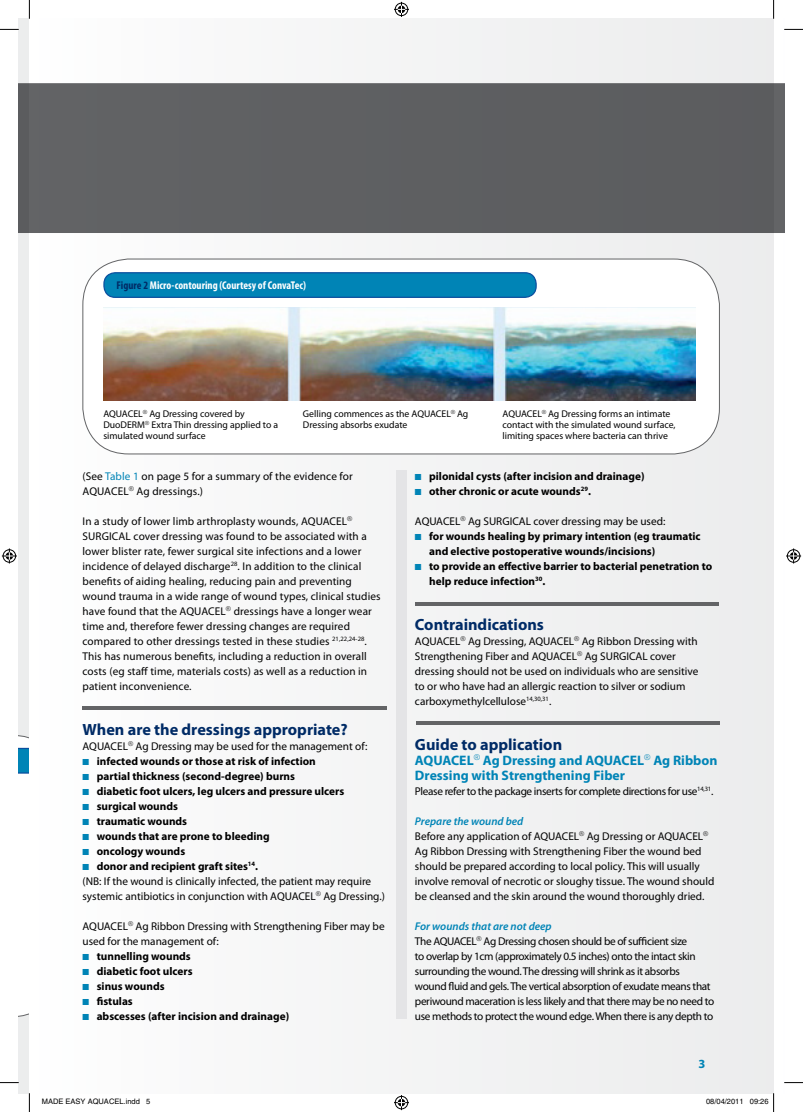
<style>
.page{position:relative;width:803px;height:1112px;background:#fff}
.page>*{position:absolute;margin:0;border:0;box-sizing:border-box;transform-origin:0 0}
.t1{font:700 16.25px "Myriad Pro";color:#002b66}
.t2{font:700 13.75px/15px "Myriad Pro";color:#0084b6}
.t3{font:700 12.5px "Myriad Pro";color:#0084b6}
.t4{font:11.25px/15px "Myriad Pro";color:#000}
.t5{font:700 11.25px/15px "Myriad Pro";color:#000}
.t6{font:11.25px/15px "Myriad Pro";letter-spacing:-.03em;color:#000}
.t7{font:700 condensed 11.25px "Myriad Pro";color:#fff}
.t8{font:9.75px/11.2px "Myriad Pro";color:#000}
.t9{font:7.5px "Helvetica";color:#000}
.s1{color:#002b66}
.s2{color:#0084b6}
.s3{font-weight:700}
.s4{font-weight:600;font-style:italic;color:#0084b6}
</style>
<div class="page">
<div style="left:19px;top:19px;width:10px;height:1073px;background:#eceded"></div>
<svg style="left:19px;top:734px;width:10px;height:282px"></svg>
<div style="left:30px;top:19px;width:744px;height:1073px;background:#f4f4f4"></div>
<div style="left:396px;top:470px;width:11px;height:548px;background:#e4e4e6"></div>
<div style="left:83px;top:259px;width:636px;height:195px;background:#fff;border-radius:46px"></div>
<div style="left:83px;top:259px;width:637px;height:195px;border:1px solid #636466;border-radius:46px"></div>
<img style="left:103px;top:307px;width:592px;height:94px">
<div style="left:104px;top:273px;width:432px;height:24px;background:#0084b6;border-radius:11px"></div>
<div style="left:103px;top:272px;width:434px;height:26px;border:1px solid #0b4f9f;border-radius:11px"></div>
<div style="left:19px;top:83px;width:765px;height:150px;background:#5e5f62"></div>
<hr style="left:416px;top:721px;width:304px;height:3px;background:#636466">
<hr style="left:83px;top:706px;width:304px;height:4px;background:#636466">
<hr style="left:415px;top:602px;width:303px;height:3px;background:#636466">
<svg style="left:0;top:29px;width:19px;height:1px"></svg>
<svg style="left:784px;top:29px;width:19px;height:1px"></svg>
<svg style="left:0;top:1081px;width:19px;height:2px"></svg>
<svg style="left:784px;top:1082px;width:19px;height:1px"></svg>
<svg style="left:29px;top:0;width:1px;height:19px"></svg>
<svg style="left:29px;top:1093px;width:1px;height:18px"></svg>
<svg style="left:773px;top:0;width:1px;height:19px"></svg>
<svg style="left:394px;top:2px;width:15px;height:15px"></svg>
<svg style="left:394px;top:1095px;width:15px;height:14px"></svg>
<svg style="left:2px;top:548px;width:15px;height:15px"></svg>
<svg style="left:786px;top:548px;width:15px;height:15px"></svg>
<svg style="left:684px;top:1092px;width:59px;height:2px"></svg>
<svg style="left:750px;top:1092px;width:24px;height:19px"></svg>
<p class="t7" style="left:117px;top:278px;width:191px"><span class="s1">Figure 2</span> Micro-contouring (Courtesy of ConvaTec)</p>
<p class="t8" style="left:103px;top:407px;width:176px">AQUACEL<sup>®</sup> Ag Dressing covered by<br>DuoDERM<sup>®</sup> Extra Thin dressing applied to a simulated wound surface</p>
<p class="t8" style="left:303px;top:407px;width:167px">Gelling commences as the AQUACEL<sup>®</sup> Ag<br>Dressing absorbs exudate</p>
<p class="t8" style="left:503px;top:407px;width:174px">AQUACEL<sup>®</sup> Ag Dressing forms an intimate contact with the simulated wound surface, limiting spaces where bacteria can thrive</p>
<p class="t4" style="left:83px;top:468px;width:272px">(See <span class="s2">Table 1</span> on page 5 for a summary of the evidence for<br>AQUACEL<sup>®</sup> Ag dressings.)</p>
<p class="t4" style="left:83px;top:513px;width:300px">In a study of lower limb arthroplasty wounds, AQUACEL<sup>® </sup>SURGICAL cover dressing was found to be associated with a lower blister rate, fewer surgical site infections and a lower incidence of delayed discharge<sup>28</sup>. In addition to the clinical benefits of aiding healing, reducing pain and preventing wound trauma in a wide range of wound types, clinical studies have found that the AQUACEL<sup>®</sup> dressings have a longer wear time and, therefore fewer dressing changes are required compared to other dressings tested in these studies <sup>21,22,24-28</sup>.<br>This has numerous benefits, including a reduction in overall costs (eg staff time, materials costs) as well as a reduction in patient inconvenience.</p>
<h1 class="t1" style="left:83px;top:718px;width:267px">When are the dressings appropriate?</h1>
<p class="t4" style="left:83px;top:738px;width:286px">AQUACEL<sup>®</sup> Ag Dressing may be used for the management of:</p>
<p class="t5" style="left:83px;top:753px;width:235px"><span class="s2">■</span> infected wounds or those at risk of infection</p>
<p class="t5" style="left:83px;top:768px;width:214px"><span class="s2">■</span> partial thickness (second-degree) burns</p>
<p class="t5" style="left:83px;top:783px;width:263px"><span class="s2">■</span> diabetic foot ulcers, leg ulcers and pressure ulcers</p>
<p class="t5" style="left:83px;top:798px;width:97px"><span class="s2">■</span> surgical wounds</p>
<p class="t5" style="left:83px;top:813px;width:106px"><span class="s2">■</span> traumatic wounds</p>
<p class="t5" style="left:83px;top:828px;width:189px"><span class="s2">■</span> wounds that are prone to bleeding</p>
<p class="t5" style="left:83px;top:843px;width:104px"><span class="s2">■</span> oncology wounds</p>
<p class="t4" style="left:83px;top:858px;width:304px"><span class="s2">■</span> <span class="s3">donor and recipient graft sites</span><sup>14</sup><span class="s3">.<br></span>(NB: If the wound is clinically infected, the patient may require systemic antibiotics in conjunction with AQUACEL<sup>®</sup> Ag Dressing.)</p>
<p class="t4" style="left:83px;top:918px;width:304px">AQUACEL<sup>®</sup> Ag Ribbon Dressing with Strengthening Fiber may be used for the management of:</p>
<p class="t5" style="left:83px;top:948px;width:110px"><span class="s2">■</span> tunnelling wounds</p>
<p class="t5" style="left:83px;top:963px;width:112px"><span class="s2">■</span> diabetic foot ulcers</p>
<p class="t5" style="left:83px;top:978px;width:84px"><span class="s2">■</span> sinus wounds</p>
<p class="t5" style="left:83px;top:993px;width:52px"><span class="s2">■</span> fistulas</p>
<p class="t5" style="left:83px;top:1008px;width:208px"><span class="s2">■</span> abscesses (after incision and drainage)</p>
<p class="t5" style="left:415px;top:468px;width:231px"><span class="s2">■</span> pilonidal cysts (after incision and drainage)</p>
<p class="t5" style="left:415px;top:483px;width:177px"><span class="s2">■</span> other chronic or acute wounds<sup>29</sup>.</p>
<p class="t4" style="left:415px;top:513px;width:252px">AQUACEL<sup>®</sup> Ag SURGICAL cover dressing may be used:</p>
<p class="t5" style="left:429px;top:528px;width:273px;text-indent:-14px"><span class="s2">■</span> for wounds healing by primary intention (eg traumatic and elective postoperative wounds/incisions)</p>
<p class="t5" style="left:429px;top:558px;width:285px;text-indent:-14px"><span class="s2">■</span> to provide an effective barrier to bacterial penetration to help reduce infection<sup>30</sup>.</p>
<h1 class="t1" style="left:415px;top:613px;width:131px">Contraindications</h1>
<p class="t4" style="left:415px;top:633px;width:285px">AQUACEL<sup>®</sup> Ag Dressing, AQUACEL<sup>®</sup> Ag Ribbon Dressing with Strengthening Fiber and AQUACEL<sup>®</sup> Ag SURGICAL cover dressing should not be used on individuals who are sensitive to or who have had an allergic reaction to silver or sodium carboxymethylcellulose<sup>14,30,31</sup>.</p>
<h1 class="t1" style="left:415px;top:733px;width:149px">Guide to application</h1>
<p class="t2" style="left:415px;top:752px;width:304px">AQUACEL<sup>®</sup> Ag Dressing and AQUACEL<sup>®</sup> Ag Ribbon<br>Dressing with Strengthening Fiber</p>
<p class="t6" style="left:415px;top:783px;width:300px">Please refer to the package inserts for complete directions for use<sup>14,31</sup>.</p>
<p class="t4" style="left:415px;top:813px;width:301px"><span class="s4">Prepare the wound bed<br></span>Before any application of AQUACEL<sup>®</sup> Ag Dressing or AQUACEL<sup>® </sup>Ag Ribbon Dressing with Strengthening Fiber the wound bed should be prepared according to local policy. This will usually involve removal of necrotic or sloughy tissue. The wound should be cleansed and the skin around the wound thoroughly dried.</p>
<p class="t6" style="left:415px;top:918px;width:301px"><span class="s4">For wounds that are not deep<br></span>The AQUACEL<sup>®</sup> Ag Dressing chosen should be of sufficient size<br>to overlap by 1cm (approximately 0.5 inches) onto the intact skin surrounding the wound. The dressing will shrink as it absorbs wound fluid and gels. The vertical absorption of exudate means that periwound maceration is less likely and that there may be no need to use methods to protect the wound edge. When there is any depth to</p>
<p class="t3" style="left:698px;top:1055px;width:8px">3</p>
<p class="t9" style="left:42px;top:1097px;width:110px">MADE EASY AQUACEL.indd 5</p>
<p class="t9" style="left:706px;top:1097px;width:64px">08/04/2011 09:26</p>
</div>
